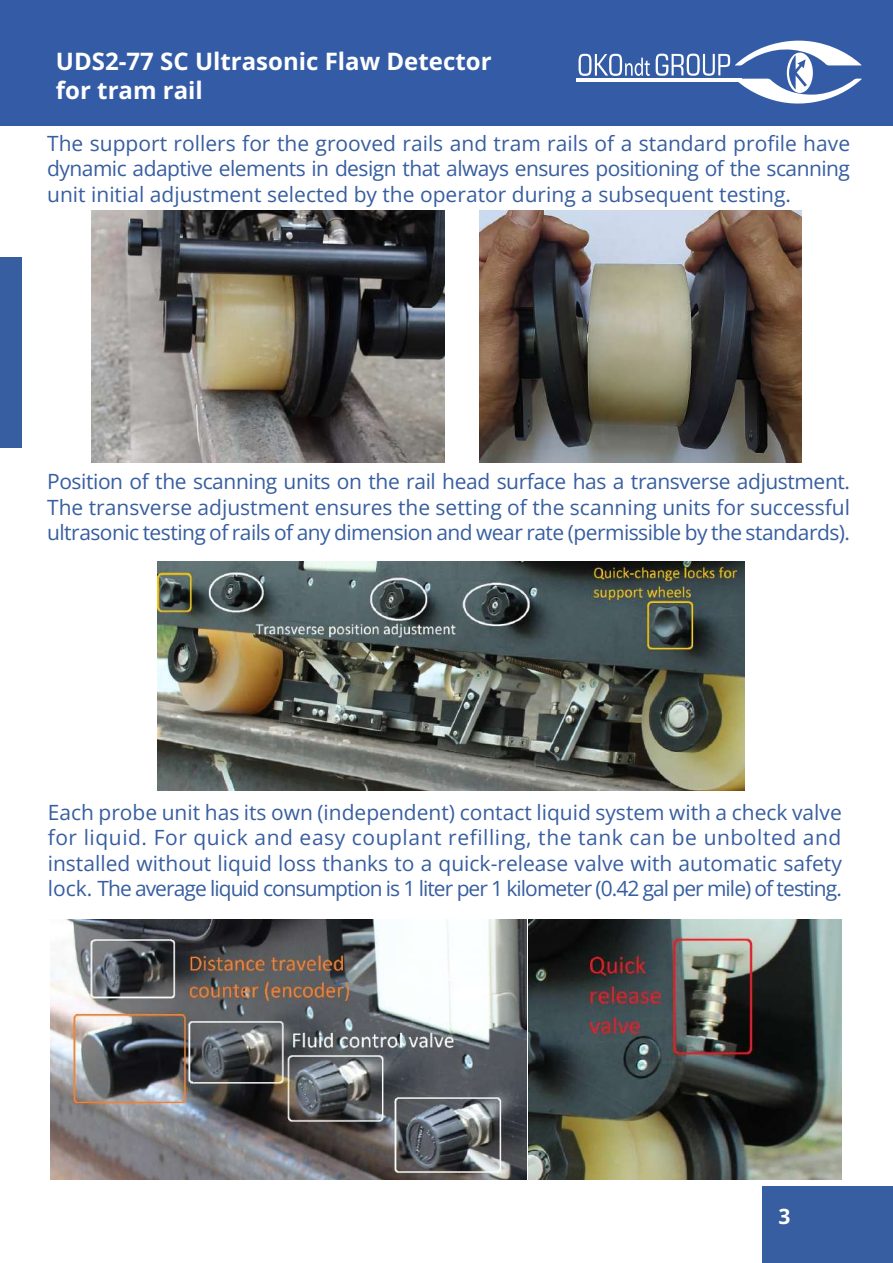
<style>
.page{position:relative;width:893px;height:1263px;background:#fff}
.page>*{position:absolute;margin:0;border:0;box-sizing:border-box;transform-origin:0 0}
.t1{font:700 24px/28.8px "Open Sans";color:#fff}
.t2{font:21px/25.2px "Open Sans";letter-spacing:-.025em;color:#375ea0;text-align:justify}
.t3{font:700 21px "Open Sans";color:#fff}
</style>
<div class="page">
<div style="left:762px;top:1186px;width:131px;height:77px;background:#375ea0"></div>
<div style="left:0;top:257px;width:21px;height:191px;background:#375ea0"></div>
<div style="left:0;top:0;width:893px;height:125px;background:#345ca6"></div>
<hr style="left:577px;top:79px;width:165px;height:3px;background:#fff">
<svg style="left:656px;top:40px;width:206px;height:64px"></svg>
<svg style="left:579px;top:54px;width:71px;height:22px"></svg>
<img style="left:91px;top:211px;width:354px;height:251px">
<img style="left:479px;top:211px;width:322px;height:251px">
<img style="left:158px;top:562px;width:587px;height:228px">
<img style="left:50px;top:920px;width:476px;height:259px">
<img style="left:528px;top:920px;width:314px;height:259px">
<p class="t1" style="left:56px;top:46px;width:437px">UDS2-77 SC Ultrasonic Flaw Detector for tram rail</p>
<p class="t2" style="left:47px;top:130px;width:804px">The support rollers for the grooved rails and tram rails of a standard profile have dynamic adaptive elements in design that always ensures positioning of the scanning unit initial adjustment selected by the operator during a subsequent testing.</p>
<p class="t2" style="left:47px;top:469px;width:804px">Position of the scanning units on the rail head surface has a transverse adjustment.<br>The transverse adjustment ensures the setting of the scanning units for successful ultrasonic testing of rails of any dimension and wear rate (permissible by the standards).</p>
<p class="t2" style="left:48px;top:799px;width:796px">Each probe unit has its own (independent) contact liquid system with a check valve for liquid. For quick and easy couplant refilling, the tank can be unbolted and installed without liquid loss thanks to a quick-release valve with automatic safety lock. The average liquid consumption is 1 liter per 1 kilometer (0.42 gal per mile) of testing.</p>
<p class="t3" style="left:778px;top:1201px;width:14px">3</p>
</div>
